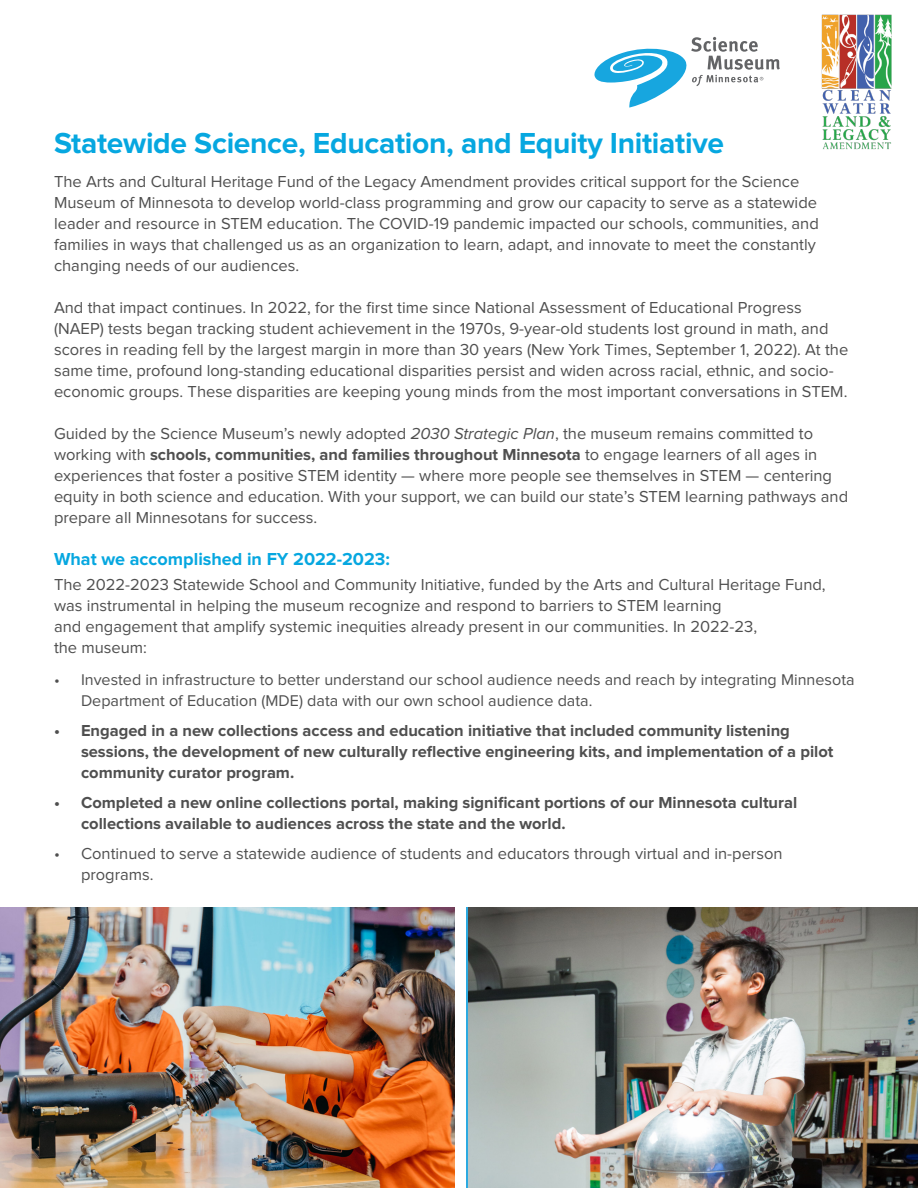
<style>
.page{position:relative;width:918px;height:1188px;background:#fff}
.page>*{position:absolute;margin:0;border:0;box-sizing:border-box;transform-origin:0 0}
.t1{font:700 30px "Proxima Nova";letter-spacing:-.01em;color:#06a7e0}
.t2{font:700 18px "Proxima Nova";color:#06a7e0}
.t3{font:16.5px/21px "Proxima Nova";color:#4f4f4f}
.t4{font:700 16.5px/21px "Proxima Nova";color:#4f4f4f}
.t5{font:16.2px/21px "Proxima Nova";color:#4f4f4f}
.s1{font-style:italic}
.s2{font-weight:700}
</style>
<div class="page">
<svg style="left:594px;top:37px;width:186px;height:71px"></svg>
<img style="left:821px;top:14px;width:71px;height:136px">
<img style="left:0;top:908px;width:455px;height:280px">
<img style="left:468px;top:908px;width:450px;height:280px">
<p class="t1" style="left:54px;top:130px;width:672px">Statewide Science, Education, and Equity Initiative</p>
<p class="t3" style="left:54px;top:171px;width:766px">The Arts and Cultural Heritage Fund of the Legacy Amendment provides critical support for the Science Museum of Minnesota to develop world-class programming and grow our capacity to serve as a statewide leader and resource in STEM education. The COVID-19 pandemic impacted our schools, communities, and families in ways that challenged us as an organization to learn, adapt, and innovate to meet the constantly changing needs of our audiences.</p>
<p class="t3" style="left:54px;top:297px;width:796px">And that impact continues. In 2022, for the first time since National Assessment of Educational Progress (NAEP) tests began tracking student achievement in the 1970s, 9-year-old students lost ground in math, and scores in reading fell by the largest margin in more than 30 years (New York Times, September 1, 2022). At the same time, profound long-standing educational disparities persist and widen across racial, ethnic, and socio&shy;economic groups. These disparities are keeping young minds from the most important conversations in STEM.</p>
<p class="t3" style="left:54px;top:423px;width:796px">Guided by the Science Museum’s newly adopted <span class="s1">2030 Strategic Plan</span>, the museum remains committed to working with <span class="s2">schools, communities, and families throughout Minnesota</span> to engage learners of all ages in experiences that foster a positive STEM identity — where more people see themselves in STEM — centering equity in both science and education. With your support, we can build our state’s STEM learning pathways and prepare all Minnesotans for success.</p>
<p class="t2" style="left:54px;top:550px;width:337px">What we accomplished in FY 2022-2023:</p>
<p class="t3" style="left:54px;top:575px;width:773px">The 2022-2023 Statewide School and Community Initiative, funded by the Arts and Cultural Heritage Fund, was instrumental in helping the museum recognize and respond to barriers to STEM learning<br>and engagement that amplify systemic inequities already present in our communities. In 2022-23,<br>the museum:</p>
<p class="t5" style="left:81px;top:669px;width:775px;text-indent:-27px">• Invested in infrastructure to better understand our school audience needs and reach by integrating Minnesota<br>Department of Education (MDE) data with our own school audience data.</p>
<p class="t4" style="left:81px;top:720px;width:754px;text-indent:-27px">• Engaged in a new collections access and education initiative that included community listening sessions, the development of new culturally reflective engineering kits, and implementation of a pilot community curator program.</p>
<p class="t4" style="left:81px;top:792px;width:718px;text-indent:-27px">• Completed a new online collections portal, making significant portions of our Minnesota cultural collections available to audiences across the state and the world.</p>
<p class="t3" style="left:81px;top:843px;width:703px;text-indent:-27px">• Continued to serve a statewide audience of students and educators through virtual and in-person programs.</p>
</div>
